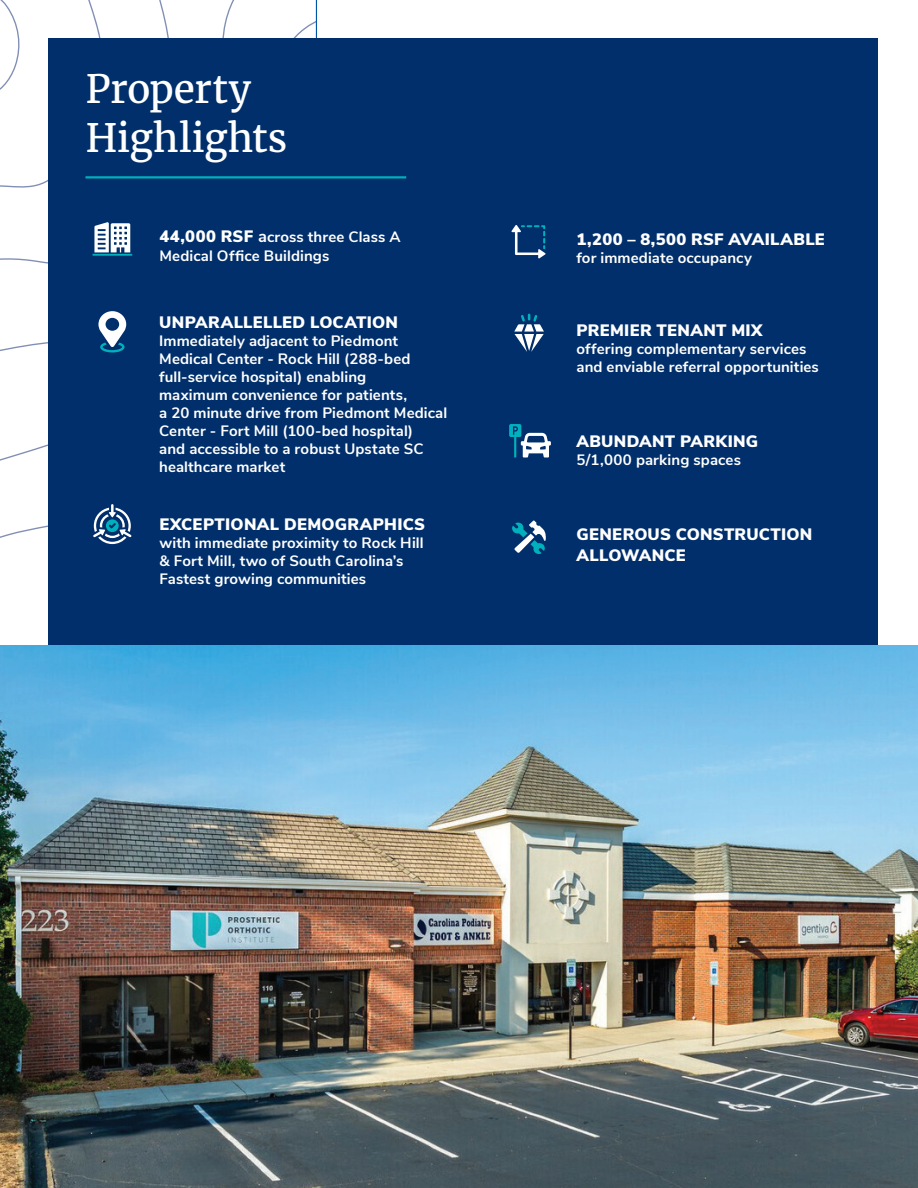
<style>
.page{position:relative;width:918px;height:1188px;background:#fff}
.page>*{position:absolute;margin:0;border:0;box-sizing:border-box;transform-origin:0 0}
.t1{font:39px "Merriweather";letter-spacing:-.01em;color:#fff}
.t2{font:900 16.5px "Nunito Sans";letter-spacing:.015em;color:#fff}
.t3{font:700 15px "Nunito Sans";letter-spacing:.01em;color:#fff}
.s1{font-weight:900;font-size:16.5px}
.s2{font-size:16.5px}
</style>
<div class="page">
<div style="left:48px;top:39px;width:830px;height:999px;background:#002f6b"></div>
<hr style="left:85px;top:176px;width:321px;height:3px;background:#00afbc">
<svg style="left:0;top:0;width:138px;height:646px"></svg>
<svg style="left:512px;top:520px;width:34px;height:34px"></svg>
<svg style="left:509px;top:424px;width:42px;height:34px"></svg>
<svg style="left:511px;top:225px;width:35px;height:33px"></svg>
<svg style="left:514px;top:314px;width:30px;height:38px"></svg>
<img style="left:0;top:646px;width:918px;height:542px">
<p class="t1" style="left:85px;top:64px;width:168px">Property</p>
<p class="t1" style="left:85px;top:114px;width:204px">Highlights</p>
<p class="t3" style="left:159px;top:225px;width:243px"><span class="s1">44,000 RSF</span> <span class="s2">a</span>cross three Class A</p>
<p class="t3" style="left:159px;top:245px;width:171px">Medical Office Buildings</p>
<p class="t2" style="left:159px;top:310px;width:240px">UNPARALLELLED LOCATION</p>
<p class="t3" style="left:159px;top:330px;width:241px">Immediately adjacent to Piedmont</p>
<p class="t3" style="left:159px;top:348px;width:253px">Medical Center - Rock Hill (288-bed</p>
<p class="t3" style="left:159px;top:366px;width:209px">full-service hospital) enabling</p>
<p class="t3" style="left:159px;top:384px;width:250px">maximum convenience for patients,</p>
<p class="t3" style="left:159px;top:402px;width:290px">a 20 minute drive from Piedmont Medical</p>
<p class="t3" style="left:159px;top:420px;width:256px">Center - Fort Mill (100-bed hospital)</p>
<p class="t3" style="left:159px;top:438px;width:266px">and accessible to a robust Upstate SC</p>
<p class="t3" style="left:159px;top:456px;width:128px">healthcare market</p>
<p class="t2" style="left:159px;top:512px;width:267px">EXCEPTIONAL DEMOGRAPHICS</p>
<p class="t3" style="left:159px;top:531px;width:266px">with immediate proximity to Rock Hill</p>
<p class="t3" style="left:159px;top:549px;width:245px">&amp; Fort Mill, two of South Carolina’s</p>
<p class="t3" style="left:159px;top:567px;width:208px">Fastest growing communities</p>
<p class="t2" style="left:576px;top:227px;width:250px">1,200 – 8,500 RSF AVAILABLE</p>
<p class="t3" style="left:576px;top:246px;width:177px">for immediate occupancy</p>
<p class="t2" style="left:576px;top:318px;width:188px">PREMIER TENANT MIX</p>
<p class="t3" style="left:576px;top:338px;width:232px">offering complementary services</p>
<p class="t3" style="left:576px;top:356px;width:244px">and enviable referral opportunities</p>
<p class="t2" style="left:576px;top:429px;width:183px">ABUNDANT PARKING</p>
<p class="t3" style="left:576px;top:449px;width:166px">5/1,000 parking spaces</p>
<p class="t2" style="left:576px;top:522px;width:237px">GENEROUS CONSTRUCTION</p>
<p class="t2" style="left:576px;top:543px;width:111px">ALLOWANCE</p>
</div>
